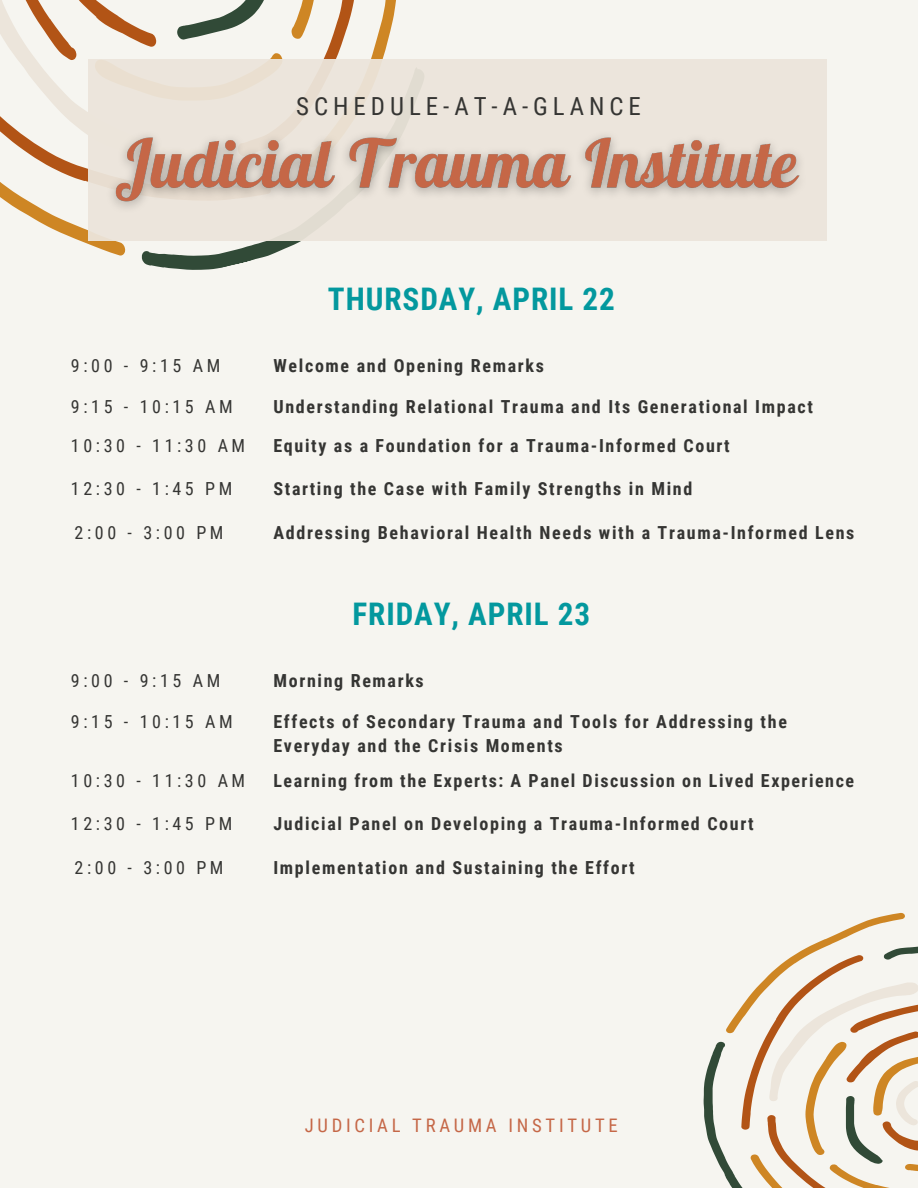
<style>
.page{position:relative;width:918px;height:1188px;background:#f6f5f0}
.page>*{position:absolute;margin:0;border:0;box-sizing:border-box;transform-origin:0 0}
.t1{font:700 31.2px "Roboto Condensed";letter-spacing:.03em;color:#03989e}
.t2{font:24.9px "Roboto Condensed";letter-spacing:.2em;color:#353533}
.t3{font:18.6px "Roboto Condensed";letter-spacing:.2em;color:#c56747}
.t4{font:700 18px/24.8px "Roboto Condensed";letter-spacing:.095em;color:#353533}
.t5{font:18px "Roboto Condensed";letter-spacing:.2em;color:#353533}
</style>
<div class="page">
<svg style="left:704px;top:913px;width:214px;height:275px"></svg>
<svg style="left:0;top:0;width:396px;height:254px"></svg>
<svg style="left:113px;top:240px;width:345px;height:30px"></svg>
<div style="left:89px;top:59px;width:738px;height:181px;background:#ece5db"></div>
<img style="left:99px;top:108px;width:701px;height:115px">
<p class="t2" style="left:296px;top:92px;width:346px">SCHEDULE-AT-A-GLANCE</p>
<p class="t5" style="left:71px;top:355px;width:151px">9:00 - 9:15 AM</p>
<p class="t1" style="left:328px;top:281px;width:289px">THURSDAY, APRIL 22</p>
<p class="t4" style="left:273px;top:354px;width:272px">Welcome and Opening Remarks</p>
<p class="t5" style="left:71px;top:396px;width:163px">9:15 - 10:15 AM</p>
<p class="t4" style="left:273px;top:394px;width:541px">Understanding Relational Trauma and Its Generational Impact</p>
<p class="t5" style="left:71px;top:435px;width:176px">10:30 - 11:30 AM</p>
<p class="t4" style="left:273px;top:434px;width:458px">Equity as a Foundation for a Trauma-Informed Court</p>
<p class="t5" style="left:71px;top:478px;width:163px">12:30 - 1:45 PM</p>
<p class="t4" style="left:273px;top:476px;width:420px">Starting the Case with Family Strengths in Mind</p>
<p class="t5" style="left:75px;top:522px;width:150px">2:00 - 3:00 PM</p>
<p class="t4" style="left:273px;top:520px;width:582px">Addressing Behavioral Health Needs with a Trauma-Informed Lens</p>
<p class="t1" style="left:353px;top:596px;width:239px">FRIDAY, APRIL 23</p>
<p class="t5" style="left:71px;top:670px;width:151px">9:00 - 9:15 AM</p>
<p class="t4" style="left:273px;top:669px;width:152px">Morning Remarks</p>
<p class="t5" style="left:71px;top:711px;width:163px">9:15 - 10:15 AM</p>
<p class="t4" style="left:273px;top:709px;width:515px">Effects of Secondary Trauma and Tools for Addressing the<br>Everyday and the Crisis Moments</p>
<p class="t5" style="left:71px;top:771px;width:176px">10:30 - 11:30 AM</p>
<p class="t4" style="left:273px;top:769px;width:582px">Learning from the Experts: A Panel Discussion on Lived Experience</p>
<p class="t5" style="left:71px;top:813px;width:163px">12:30 - 1:45 PM</p>
<p class="t4" style="left:273px;top:812px;width:482px">Judicial Panel on Developing a Trauma-Informed Court</p>
<p class="t5" style="left:75px;top:857px;width:150px">2:00 - 3:00 PM</p>
<p class="t4" style="left:273px;top:855px;width:363px">Implementation and Sustaining the Effort</p>
<p class="t3" style="left:305px;top:1115px;width:315px">JUDICIAL TRAUMA INSTITUTE</p>
</div>
